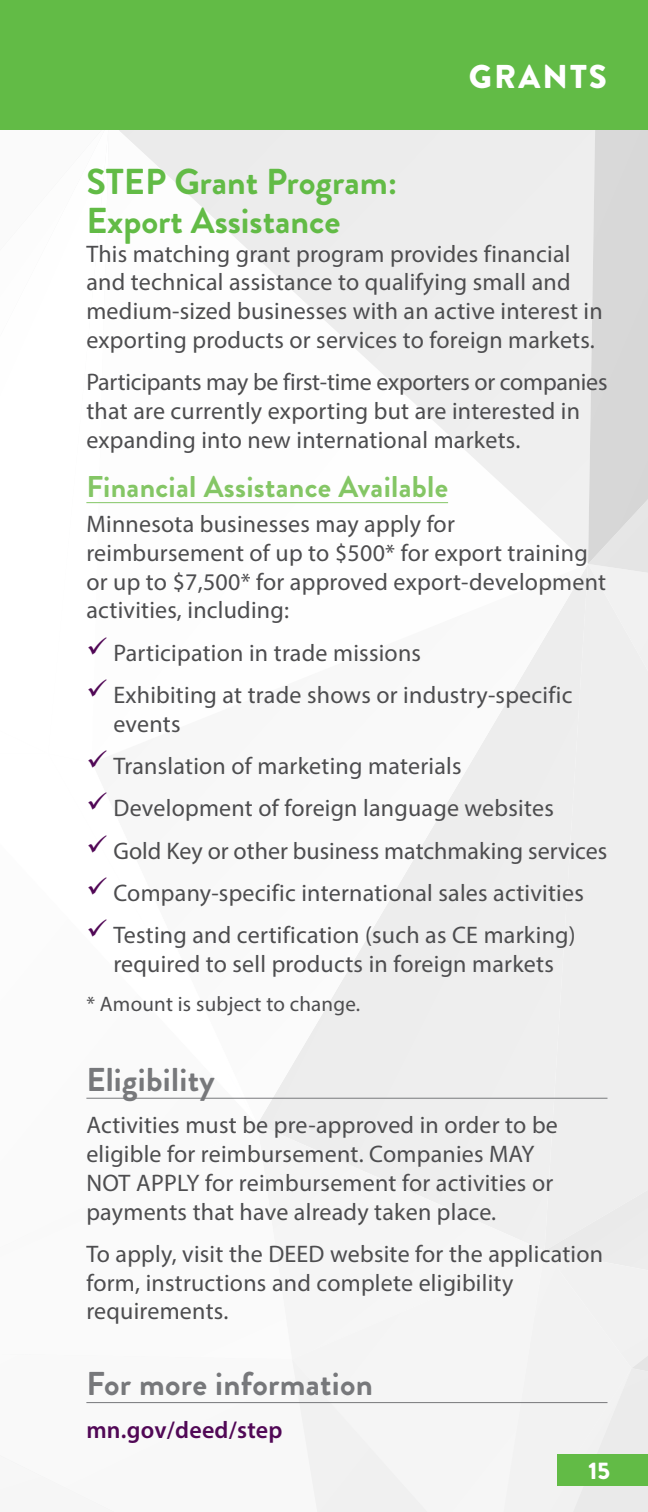
<style>
.page{position:relative;width:648px;height:1512px;background:#fff}
.page>*{position:absolute;margin:0;border:0;box-sizing:border-box;transform-origin:0 0}
.t1{font:700 36px/39px "Brandon Grotesque";color:#62bb46}
.t2{font:700 33px "Brandon Grotesque";letter-spacing:.01em;color:#77787b}
.t3{font:900 33px "Brandon Grotesque";letter-spacing:.065em;color:#fff}
.t4{font:700 30px "Brandon Grotesque";letter-spacing:.01em;color:#84c665}
.t5{font:24px/28.8px "Myriad Pro";letter-spacing:.01em;color:#4d4d4f}
.t6{font:600 24px "Myriad Pro";letter-spacing:.01em;color:#510856}
.t7{font:900 24px "Brandon Grotesque";color:#fff}
.t8{font:21px "Myriad Pro";letter-spacing:.01em;color:#4d4d4f}
</style>
<div class="page">
<div style="left:588px;top:719px;width:60px;height:455px;background:#eee"></div>
<div style="left:292px;top:1124px;width:253px;height:106px;background:#efefef"></div>
<div style="left:258px;top:1124px;width:34px;height:105px;background:#f4f4f4"></div>
<svg style="left:68px;top:1403px;width:224px;height:87px"></svg>
<svg style="left:257px;top:565px;width:331px;height:559px"></svg>
<div style="left:295px;top:1313px;width:204px;height:91px;background:#f5f5f5"></div>
<div style="left:292px;top:1359px;width:159px;height:153px;background:#f5f5f5"></div>
<svg style="left:118px;top:130px;width:470px;height:433px"></svg>
<svg style="left:588px;top:130px;width:60px;height:589px;background:#dfdfdf"></svg>
<div style="left:499px;top:1174px;width:149px;height:338px;background:#f2f2f2"></div>
<div style="left:558px;top:1455px;width:90px;height:31px;background:#62bb46"></div>
<div style="left:0;top:0;width:648px;height:130px;background:#62bb46"></div>
<hr style="left:86px;top:502px;width:362px;height:1px;background:#84c665">
<hr style="left:86px;top:1098px;width:521px;height:1px;background:#77787b">
<hr style="left:86px;top:1402px;width:521px;height:1px;background:#77787b">
<h2 class="t3" style="left:469px;top:53px;width:140px">GRANTS</h2>
<h2 class="t1" style="left:86px;top:162px;width:313px">STEP Grant Program:<br>Export Assistance</h2>
<p class="t5" style="left:86px;top:239px;width:518px">This matching grant program provides financial and technical assistance to qualifying small and medium-sized businesses with an active interest in exporting products or services to foreign markets.</p>
<p class="t5" style="left:86px;top:367px;width:523px">Participants may be first-time exporters or companies that are currently exporting but are interested in expanding into new international markets.</p>
<h3 class="t4" style="left:86px;top:465px;width:363px">Financial Assistance Available</h3>
<p class="t5" style="left:86px;top:509px;width:521px">Minnesota businesses may apply for reimbursement of up to $500* for export training or up to $7,500* for approved export-development activities, including:</p>
<p class="t5" style="left:113px;top:638px;width:309px">Participation in trade missions</p>
<p class="t5" style="left:113px;top:680px;width:461px">Exhibiting at trade shows or industry-specific events</p>
<p class="t5" style="left:113px;top:751px;width:350px">Translation of marketing materials</p>
<p class="t5" style="left:113px;top:794px;width:442px">Development of foreign language websites</p>
<p class="t5" style="left:113px;top:836px;width:496px">Gold Key or other business matchmaking services</p>
<p class="t5" style="left:113px;top:878px;width:472px">Company-specific international sales activities</p>
<p class="t5" style="left:113px;top:920px;width:464px">Testing and certification (such as CE marking) required to sell products in foreign markets</p>
<p class="t8" style="left:86px;top:991px;width:275px">* Amount is subject to change.</p>
<h3 class="t2" style="left:86px;top:1056px;width:130px">Eligibility</h3>
<p class="t5" style="left:86px;top:1110px;width:473px">Activities must be pre-approved in order to be eligible for reimbursement. Companies MAY NOT APPLY for reimbursement for activities or payments that have already taken place.</p>
<p class="t5" style="left:86px;top:1239px;width:518px">To apply, visit the DEED website for the application form, instructions and complete eligibility requirements.</p>
<h3 class="t2" style="left:86px;top:1361px;width:288px">For more information</h3>
<p class="t6" style="left:86px;top:1414px;width:198px">mn.gov/deed/step</p>
<p class="t7" style="left:589px;top:1453px;width:23px">15</p>
</div>
